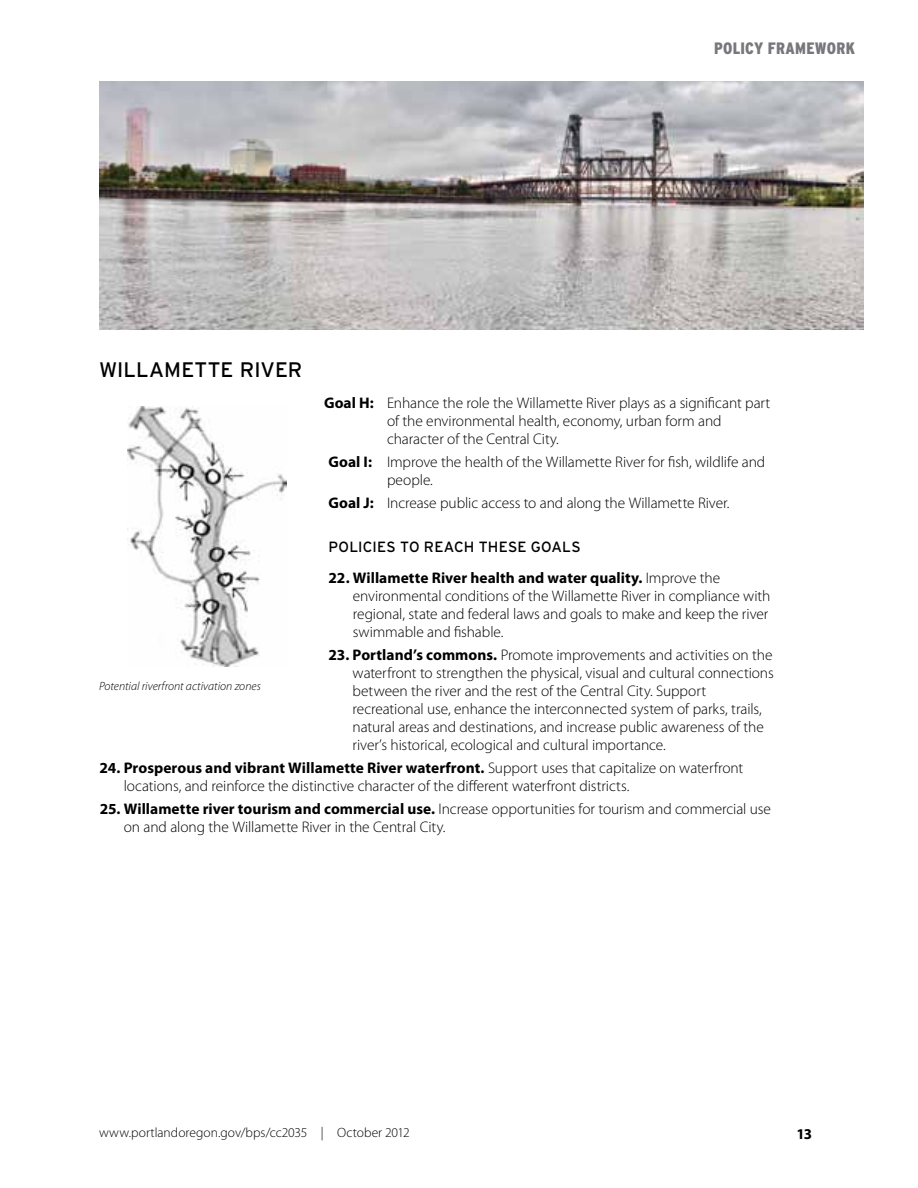
<style>
.page{position:relative;width:918px;height:1188px;background:#fff}
.page>*{position:absolute;margin:0;border:0;box-sizing:border-box;transform-origin:0 0}
.t1{font:21px "Interstate";color:#000}
.t2{font:900 condensed 16.5px "Interstate";letter-spacing:.015em;color:#77787b}
.t3{font:300 15.3px/18px "Myriad Pro";letter-spacing:-.005em;color:#000}
.t4{font:700 15px "Myriad Pro";color:#000}
.t5{font:14.85px "Interstate";letter-spacing:.02em;color:#000}
.t6{font:300 13.5px "Myriad Pro";letter-spacing:.005em;color:#000}
.t7{font:italic 300 12px "Myriad Pro";color:#000}
.s1{font-weight:700}
</style>
<div class="page">
<img style="left:128px;top:407px;width:158px;height:259px">
<img style="left:99px;top:81px;width:765px;height:249px">
<p class="t1" style="left:99px;top:357px;width:205px">WILLAMETTE RIVER</p>
<p class="t2" style="left:714px;top:38px;width:142px">POLICY FRAMEWORK</p>
<p class="t3" style="left:387px;top:394px;width:385px;text-indent:-63px"><span class="s1">Goal H:</span> Enhance the role the Willamette River plays as a significant part of the environmental health, economy, urban form and character of the Central City.</p>
<p class="t3" style="left:387px;top:453px;width:380px;text-indent:-59px"><span class="s1">Goal I:</span> Improve the health of the Willamette River for fish, wildlife and people.</p>
<p class="t3" style="left:329px;top:493px;width:403px"><span class="s1">Goal J:</span> Increase public access to and along the Willamette River.</p>
<p class="t5" style="left:328px;top:537px;width:254px">POLICIES TO REACH THESE GOALS</p>
<p class="t3" style="left:353px;top:569px;width:419px;text-indent:-24px"><span class="s1">22. Willamette River health and water quality.</span> Improve the environmental conditions of the Willamette River in compliance with regional, state and federal laws and goals to make and keep the river swimmable and fishable.</p>
<p class="t3" style="left:353px;top:646px;width:423px;text-indent:-24px"><span class="s1">23. Portland’s commons.</span> Promote improvements and activities on the waterfront to strengthen the physical, visual and cultural connections between the river and the rest of the Central City. Support recreational use, enhance the interconnected system of parks, trails, natural areas and destinations, and increase public awareness of the river’s historical, ecological and cultural importance.</p>
<p class="t3" style="left:124px;top:759px;width:621px;text-indent:-24px"><span class="s1">24. Prosperous and vibrant Willamette River waterfront.</span> Support uses that capitalize on waterfront locations, and reinforce the distinctive character of the different waterfront districts.</p>
<p class="t3" style="left:124px;top:799px;width:649px;text-indent:-24px"><span class="s1">25. Willamette river tourism and commercial use.</span> Increase opportunities for tourism and commercial use on and along the Willamette River in the Central City.</p>
<p class="t7" style="left:99px;top:678px;width:163px">Potential riverfront activation zones</p>
<p class="t6" style="left:99px;top:1125px;width:312px">www.portlandoregon.gov/bps/cc2035 | October 2012</p>
<p class="t4" style="left:796px;top:1124px;width:17px">13</p>
</div>
